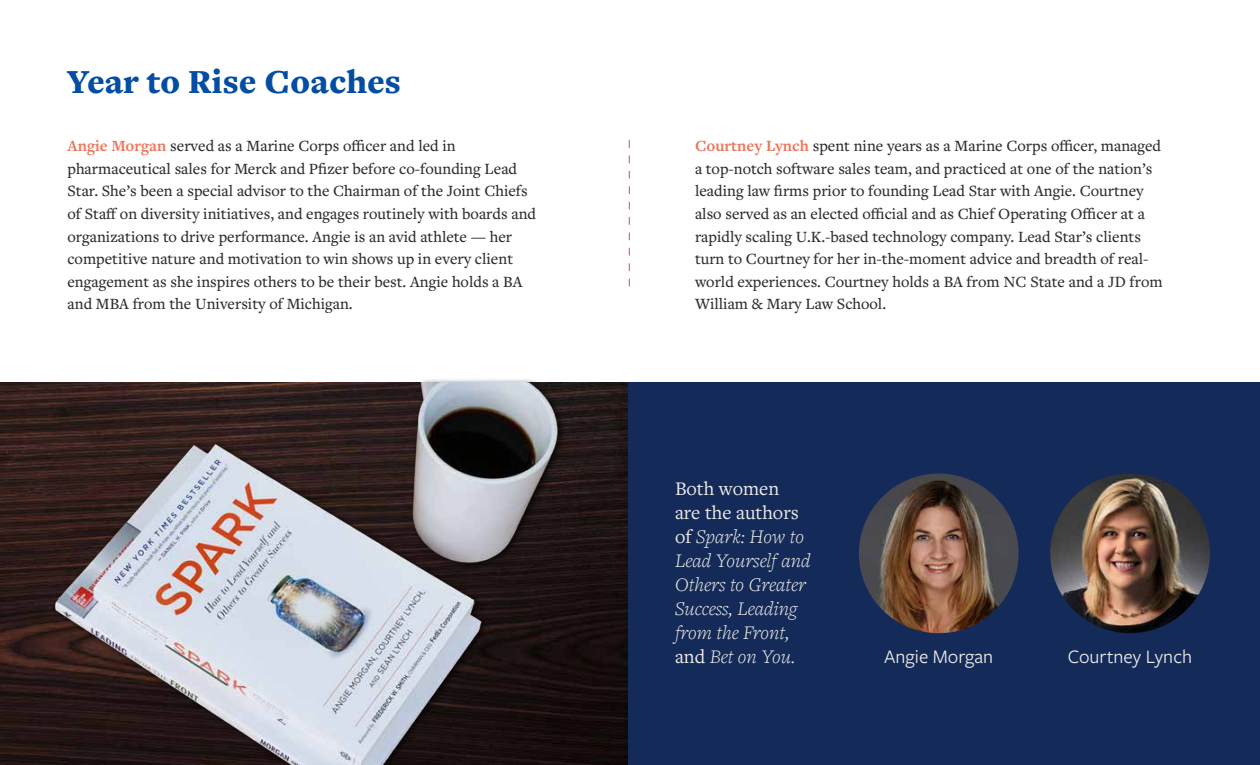
<style>
.page{position:relative;width:1260px;height:765px;background:#fff}
.page>*{position:absolute;margin:0;border:0;box-sizing:border-box;transform-origin:0 0}
.t1{font:900 35px "Freight Text Pro";color:#034ea2}
.t2{font:italic 300 20px/24px "Freight Text Pro";color:#efedeb}
.t3{font:19.88px "Freight Sans Pro";color:#ecebe8}
.t4{font:500 16.25px/22.5px "Freight Text Pro";color:#2e2e2f}
.s1{font-weight:700;color:#ec785e}
.s2{font-weight:400;font-style:normal}
</style>
<div class="page">
<img style="left:0;top:382px;width:629px;height:383px">
<div style="left:629px;top:382px;width:631px;height:383px;background:#142a58"></div>
<img style="left:859px;top:474px;width:160px;height:159px;border-radius:80px">
<img style="left:1050px;top:474px;width:160px;height:159px">
<svg style="left:629px;top:140px;width:1px;height:146px"></svg>
<h1 class="t1" style="left:68px;top:58px;width:335px">Year to Rise Coaches</h1>
<p class="t4" style="left:68px;top:134px;width:470px"><span class="s1">Angie Morgan</span> served as a Marine Corps officer and led in pharmaceutical sales for Merck and Pfizer before co-founding Lead Star. She’s been a special advisor to the Chairman of the Joint Chiefs of Staff on diversity initiatives, and engages routinely with boards and organizations to drive performance. Angie is an avid athlete — her competitive nature and motivation to win shows up in every client engagement as she inspires others to be their best. Angie holds a BA and MBA from the University of Michigan.</p>
<p class="t4" style="left:695px;top:134px;width:469px"><span class="s1">Courtney Lynch</span> spent nine years as a Marine Corps officer, managed a top-notch software sales team, and practiced at one of the nation’s leading law firms prior to founding Lead Star with Angie. Courtney also served as an elected official and as Chief Operating Officer at a rapidly scaling U.K.-based technology company. Lead Star’s clients turn to Courtney for her in-the-moment advice and breadth of real&shy;world experiences. Courtney holds a BA from NC State and a JD from William &amp; Mary Law School.</p>
<p class="t2" style="left:675px;top:476px;width:137px"><span class="s2">Both women<br>are the authors of</span> Spark: How to<br>Lead Yourself and<br>Others to Greater<br>Success, Leading from the Front, <span class="s2">and</span> Bet on You.</p>
<p class="t3" style="left:884px;top:643px;width:111px">Angie Morgan</p>
<p class="t3" style="left:1068px;top:643px;width:126px">Courtney Lynch</p>
</div>
